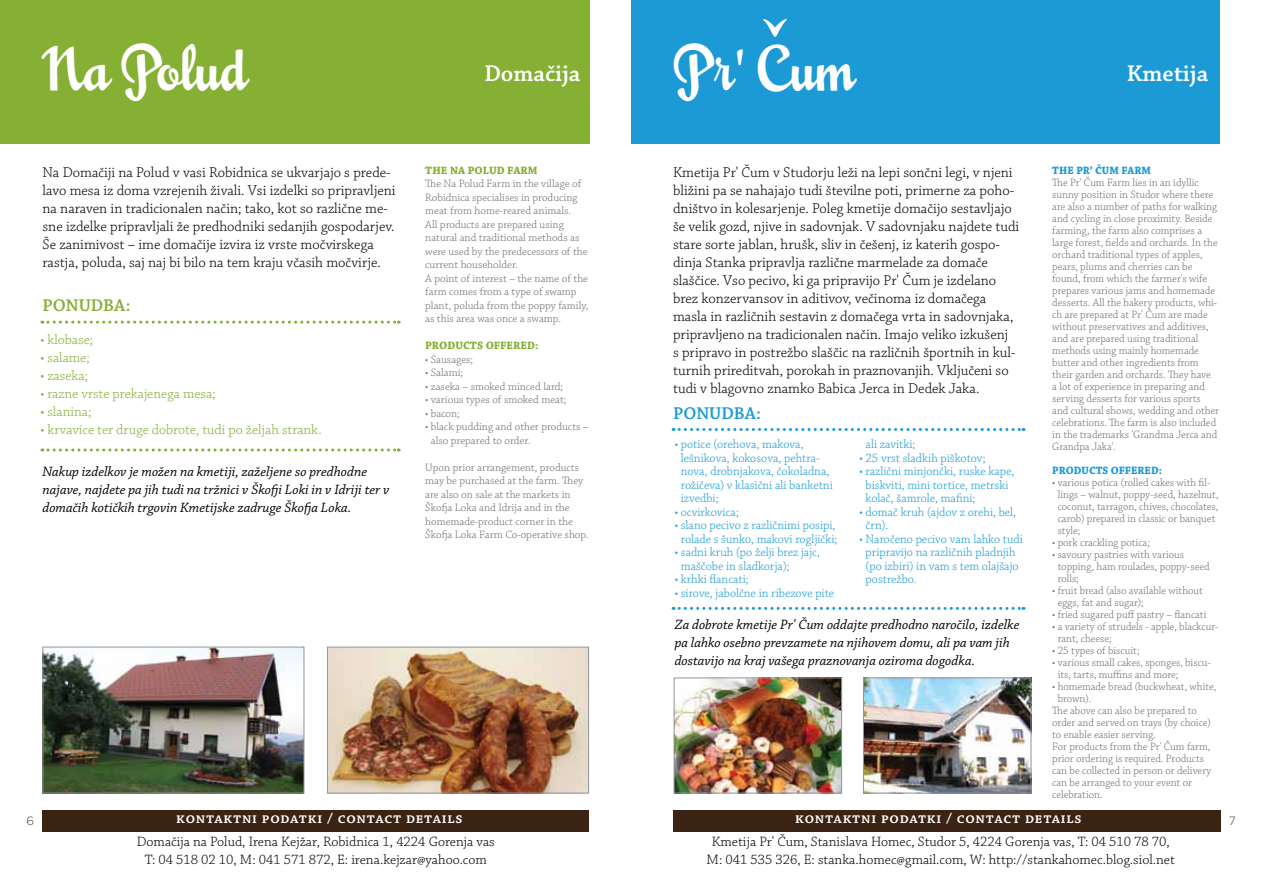
<style>
.page{position:relative;width:1263px;height:893px;background:#fff}
.page>*{position:absolute;margin:0;border:0;box-sizing:border-box;transform-origin:0 0}
.t1{font:52.5px "Mousse Script";letter-spacing:-.01em;color:#fff;scale:.9 1}
.t2{font:600 24px "Chaparral Pro";color:#fff}
.t3{font:600 18px "Chaparral Pro";color:#85b034}
.t4{font:600 18px "Chaparral Pro";color:#1c9ad6}
.t5{font:300 15px/18px "Chaparral Pro";color:#000}
.t6{font:600 15px "Chaparral Pro";letter-spacing:.05em;color:#fff}
.t7{font:italic 14.25px/18px "Chaparral Pro";color:#000}
.t8{font:300 14.25px/17.1px "Chaparral Pro";color:#000;text-align:center}
.t9{font:300 14.25px "Chaparral Pro";color:#85b034}
.t10{font:300 12.75px/13.5px "Chaparral Pro";color:#1c9ad6}
.t11{font:300 12px "Gotham OT";color:#414042}
.t12{font:300 11.25px/12px "Chaparral Pro";color:#6d6e71}
.t13{font:700 11.25px "Chaparral Pro";color:#85b034}
.t14{font:700 11.25px "Chaparral Pro";color:#1c9ad6}
</style>
<div class="page">
<div style="left:43px;top:810px;width:546px;height:21px;background:#3c2415"></div>
<div style="left:0;top:0;width:589px;height:144px;background:#85b034"></div>
<svg style="left:42px;top:321px;width:357px;height:3px"></svg>
<svg style="left:42px;top:448px;width:357px;height:3px"></svg>
<img style="left:45px;top:649px;width:257px;height:142px">
<div style="left:43px;top:647px;width:261px;height:146px;border:1px solid #939598"></div>
<img style="left:329px;top:649px;width:258px;height:142px">
<div style="left:327px;top:647px;width:262px;height:146px;border:1px solid #939598"></div>
<div style="left:673px;top:810px;width:547px;height:21px;background:#3c2415"></div>
<div style="left:631px;top:0;width:589px;height:144px;background:#1c9ad6"></div>
<img style="left:676px;top:680px;width:164px;height:111px">
<div style="left:674px;top:678px;width:168px;height:115px;border:1px solid #939598"></div>
<img style="left:865px;top:680px;width:164px;height:111px">
<div style="left:863px;top:678px;width:168px;height:115px;border:1px solid #939598"></div>
<svg style="left:763px;top:19px;width:24px;height:18px"></svg>
<svg style="left:673px;top:428px;width:351px;height:3px"></svg>
<svg style="left:673px;top:607px;width:351px;height:3px"></svg>
<h1 class="t1" style="left:45px;top:24px;width:226px">Na Polud</h1>
<h2 class="t2" style="left:484px;top:59px;width:98px">Domačija</h2>
<p class="t5" style="left:43px;top:164px;width:355px">Na Domačiji na Polud v vasi Robidnica se ukvarjajo s prede&shy;lavo mesa iz doma vzrejenih živali. Vsi izdelki so pripravljeni na naraven in tradicionalen način; tako, kot so različne me&shy;sne izdelke pripravljali že predhodniki sedanjih gospodarjev.<br>Še zanimivost – ime domačije izvira iz vrste močvirskega rastja, poluda, saj naj bi bilo na tem kraju včasih močvirje.</p>
<p class="t13" style="left:425px;top:164px;width:98px">THE NA POLUD FARM</p>
<p class="t12" style="left:425px;top:177px;width:165px;line-height:13.5px">The Na Polud Farm in the village of<br>Robidnica specialises in producing meat from home-reared animals.<br>All products are prepared using natural and traditional methods as were used by the predecessors of the current householder.<br>A point of interest – the name of the farm comes from a type of swamp plant, poluda from the poppy family, as this area was once a swamp.</p>
<p class="t13" style="left:425px;top:339px;width:115px">PRODUCTS OFFERED:</p>
<p class="t12" style="left:425px;top:354px;width:49px">• Sausages;</p>
<p class="t12" style="left:425px;top:367px;width:39px">• Salami;</p>
<p class="t12" style="left:425px;top:381px;width:139px">• zaseka – smoked minced lard;</p>
<p class="t12" style="left:425px;top:394px;width:143px">• various types of smoked meat;</p>
<p class="t12" style="left:425px;top:408px;width:36px">• bacon;</p>
<p class="t12" style="left:431px;top:420px;width:159px;line-height:13.5px;text-indent:-6px">• black pudding and other products – also prepared to order.</p>
<p class="t12" style="left:425px;top:461px;width:165px;line-height:13.5px">Upon prior arrangement, products may be purchased at the farm. They are also on sale at the markets in Škofja Loka and Idrija and in the homemade-product corner in the Škofja Loka Farm Co-operative shop.</p>
<h3 class="t3" style="left:43px;top:295px;width:89px">PONUDBA:</h3>
<p class="t9" style="left:40px;top:332px;width:54px">• klobase;</p>
<p class="t9" style="left:40px;top:350px;width:51px">• salame;</p>
<p class="t9" style="left:40px;top:368px;width:49px">• zaseka;</p>
<p class="t9" style="left:40px;top:386px;width:177px">• razne vrste prekajenega mesa;</p>
<p class="t9" style="left:40px;top:404px;width:53px">• slanina;</p>
<p class="t9" style="left:40px;top:422px;width:283px">• krvavice ter druge dobrote, tudi po željah strank.</p>
<p class="t7" style="left:43px;top:463px;width:349px">Nakup izdelkov je možen na kmetiji, zaželjene so predhodne najave, najdete pa jih tudi na tržnici v Škofji Loki in v Idriji ter v domačih kotičkih trgovin Kmetijske zadruge Škofja Loka.</p>
<p class="t11" style="left:26px;top:814px;width:9px">6</p>
<h3 class="t6" style="left:176px;top:810px;width:288px">kontaktni podatki / contact details</h3>
<p class="t8" style="left:137px;top:834px;width:359px">Domačija na Polud, Irena Kejžar, Robidnica 1, 4224 Gorenja vas<br>T: 04 518 02 10, M: 041 571 872, E: irena.kejzar@yahoo.com</p>
<h1 class="t1" style="left:674px;top:24px;width:203px">Pr' Cum</h1>
<h2 class="t2" style="left:1127px;top:59px;width:83px">Kmetija</h2>
<p class="t5" style="left:673px;top:164px;width:348px">Kmetija Pr' Čum v Studorju leži na lepi sončni legi, v njeni bližini pa se nahajajo tudi številne poti, primerne za poho&shy;dništvo in kolesarjenje. Poleg kmetije domačijo sestavljajo še velik gozd, njive in sadovnjak. V sadovnjaku najdete tudi stare sorte jablan, hrušk, sliv in češenj, iz katerih gospo&shy;dinja Stanka pripravlja različne marmelade za domače slaščice. Vso pecivo, ki ga pripravijo Pr' Čum je izdelano brez konzervansov in aditivov, večinoma iz domačega masla in različnih sestavin z domačega vrta in sadovnjaka, pripravljeno na tradicionalen način. Imajo veliko izkušenj<br>s pripravo in postrežbo slaščic na različnih športnih in kul&shy;turnih prireditvah, porokah in praznovanjih. Vključeni so tudi v blagovno znamko Babica Jerca in Dedek Jaka.</p>
<p class="t14" style="left:1052px;top:164px;width:84px">THE PR’ ČUM FARM</p>
<p class="t12" style="left:1052px;top:177px;width:168px">The Pr' Čum Farm lies in an idyllic sunny position in Studor where there are also a number of paths for walking and cycling in close proximity. Beside farming, the farm also comprises a large forest, fields and orchards. In the orchard traditional types of apples, pears, plums and cherries can be found, from which the farmer's wife prepares various jams and homemade desserts. All the bakery products, whi&shy;ch are prepared at Pr' Čum are made without preservatives and additives, and are prepared using traditional methods using mainly homemade butter and other ingredients from their garden and orchards. They have<br>a lot of experience in preparing and serving desserts for various sports and cultural shows, wedding and other celebrations. The farm is also included in the trademarks 'Grandma Jerca and Grandpa Jaka'.</p>
<p class="t14" style="left:1052px;top:464px;width:111px">PRODUCTS OFFERED:</p>
<p class="t12" style="left:1058px;top:477px;width:162px;text-indent:-5px">• various potica (rolled cakes with fil&shy;lings – walnut, poppy-seed, hazelnut, coconut, tarragon, chives, chocolates, carob) prepared in classic or banquet style;</p>
<p class="t12" style="left:1052px;top:537px;width:99px">• pork crackling potica;</p>
<p class="t12" style="left:1058px;top:549px;width:154px;text-indent:-5px">• savoury pastries with various topping, ham roulades, poppy-seed rolls;</p>
<p class="t12" style="left:1058px;top:585px;width:147px;text-indent:-5px">• fruit bread (also available without eggs, fat and sugar);</p>
<p class="t12" style="left:1052px;top:609px;width:156px">• fried sugared puff pastry – flancati</p>
<p class="t12" style="left:1058px;top:621px;width:162px;text-indent:-5px">• a variety of strudels - apple, blackcur&shy;rant, cheese;</p>
<p class="t12" style="left:1052px;top:645px;width:89px">• 25 types of biscuit;</p>
<p class="t12" style="left:1058px;top:657px;width:155px;text-indent:-5px">• various small cakes, sponges, biscu&shy;its, tarts, muffins and more;</p>
<p class="t12" style="left:1052px;top:681px;width:165px">• homemade bread (buckwheat, white,</p>
<p class="t12" style="left:1058px;top:693px;width:35px">brown).</p>
<p class="t12" style="left:1052px;top:705px;width:146px">The above can also be prepared to</p>
<p class="t12" style="left:1052px;top:717px;width:160px">order and served on trays (by choice)</p>
<p class="t12" style="left:1052px;top:729px;width:105px">to enable easier serving.</p>
<p class="t12" style="left:1052px;top:741px;width:160px">For products from the Pr' Čum farm,</p>
<p class="t12" style="left:1052px;top:753px;width:153px">prior ordering is required. Products</p>
<p class="t12" style="left:1052px;top:765px;width:161px">can be collected in person or delivery</p>
<p class="t12" style="left:1052px;top:777px;width:141px">can be arranged to your event or</p>
<p class="t12" style="left:1052px;top:789px;width:52px">celebration.</p>
<h3 class="t6" style="left:795px;top:810px;width:288px">kontaktni podatki / contact details</h3>
<p class="t11" style="left:1229px;top:814px;width:9px">7</p>
<p class="t8" style="left:707px;top:834px;width:470px">Kmetija Pr' Čum, Stanislava Homec, Studor 5, 4224 Gorenja vas, T: 04 510 78 70,<br>M: 041 535 326, E: stanka.homec@gmail.com, W: http://stankahomec.blog.siol.net</p>
<h3 class="t4" style="left:673px;top:403px;width:89px">PONUDBA:</h3>
<p class="t10" style="left:681px;top:438px;width:153px;text-indent:-6px">• potice (orehova, makova, lešnikova, kokosova, pehtra&shy;nova, drobnjakova, čokoladna, rožičeva) v klasični ali banketni izvedbi;</p>
<p class="t10" style="left:675px;top:505px;width:66px">• ocvirkovica;</p>
<p class="t10" style="left:675px;top:519px;width:164px;text-align:center">• slano pecivo z različnimi posipi, rolade s šunko, makovi rogljički;</p>
<p class="t10" style="left:681px;top:546px;width:141px;text-indent:-6px">• sadni kruh (po želji brez jajc, maščobe in sladkorja);</p>
<p class="t10" style="left:675px;top:573px;width:75px">• krhki flancati;</p>
<p class="t10" style="left:675px;top:586px;width:161px">• sirove, jabolčne in ribezove pite</p>
<p class="t10" style="left:866px;top:438px;width:51px">ali zavitki;</p>
<p class="t10" style="left:859px;top:451px;width:128px">• 25 vrst sladkih piškotov;</p>
<p class="t10" style="left:866px;top:465px;width:150px;text-indent:-6px">• različni minjončki, ruske kape, biskviti, mini tortice, metrski kolač, šamrole, mafini;</p>
<p class="t10" style="left:866px;top:505px;width:152px;text-indent:-6px">• domač kruh (ajdov z orehi, bel, črn).</p>
<p class="t10" style="left:866px;top:532px;width:159px;text-indent:-6px">• Naročeno pecivo vam lahko tudi pripravijo na različnih pladnjih (po izbiri) in vam s tem olajšajo postrežbo.</p>
<p class="t7" style="left:675px;top:616px;width:346px">Za dobrote kmetije Pr' Čum oddajte predhodno naročilo, izdelke pa lahko osebno prevzamete na njihovem domu, ali pa vam jih dostavijo na kraj vašega praznovanja oziroma dogodka.</p>
</div>
